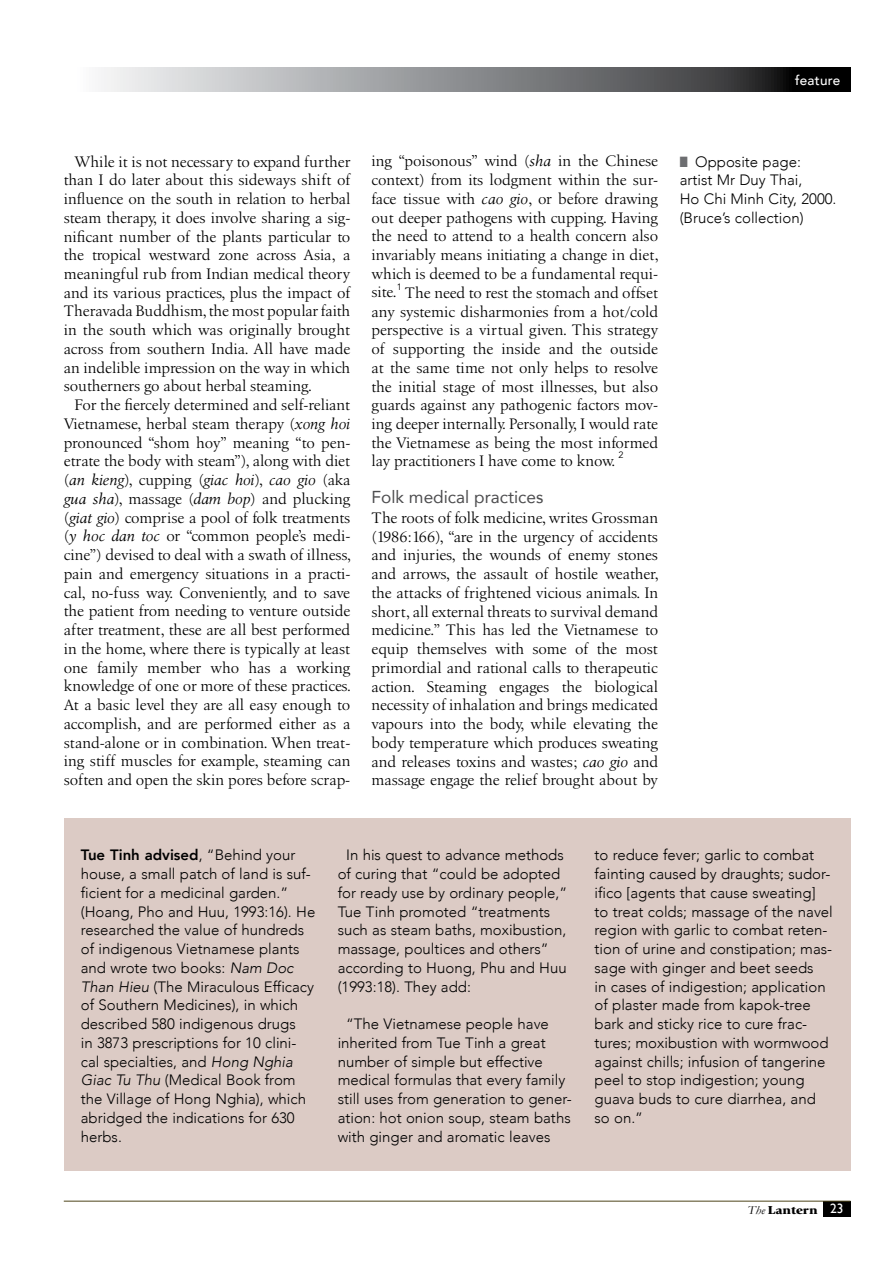
<style>
.page{position:relative;width:893px;height:1263px;background:#fff}
.page>*{position:absolute;margin:0;border:0;box-sizing:border-box;transform-origin:0 0}
.t1{font:17.25px "Avenir";color:#4d4d4f}
.t2{font:15.75px/18.8px "Birka";color:#000;text-align:justify}
.t3{font:300 15px/18.8px "Avenir";color:#000}
.t4{font:500 13.5px "Avenir";letter-spacing:.02em;color:#fff}
.t5{font:13.5px "Gill Sans";color:#fff}
.t6{font:900 12px "Giovanni";color:#000;scale:1.14 1}
.t7{font:9.15px "Avenir";color:#000}
.s1{font-style:italic}
.s2{color:#6d6e71}
.s3{font-weight:800}
.s4{font-family:"Garamond";font-weight:400;font-style:italic}
</style>
<div class="page">
<div style="left:823px;top:1201px;width:27px;height:16px;background:#000"></div>
<svg style="left:101px;top:68px;width:749px;height:23px;background:#838486"></svg>
<hr style="left:64px;top:1201px;width:786px;height:1px;background:#4e441a">
<div style="left:64px;top:818px;width:786px;height:352px;background:#dccbc5"></div>
<p class="t4" style="left:795px;top:69px;width:47px">feature</p>
<p class="t2" style="left:64px;top:152px;width:288px;text-indent:11px">While it is not necessary to expand further than I do later about this sideways shift of influence on the south in relation to herbal steam therapy, it does involve sharing a sig&shy;nificant number of the plants particular to the tropical westward zone across Asia, a meaningful rub from Indian medical theory and its various practices, plus the impact of Theravada Buddhism, the most popular faith in the south which was originally brought across from southern India. All have made an indelible impression on the way in which southerners go about herbal steaming.</p>
<p class="t2" style="left:64px;top:396px;width:289px;text-indent:11px">For the fiercely determined and self-reliant Vietnamese, herbal steam therapy (<span class="s1">xong hoi </span>pronounced “shom hoy” meaning “to pen&shy;etrate the body with steam”), along with diet (<span class="s1">an kieng</span>), cupping (<span class="s1">giac hoi</span>), <span class="s1">cao gio</span> (aka <span class="s1">gua sha</span>), massage (<span class="s1">dam bop</span>) and plucking (<span class="s1">giat gio</span>) comprise a pool of folk treatments (<span class="s1">y hoc dan toc</span> or “common people’s medi&shy;cine”) devised to deal with a swath of illness, pain and emergency situations in a practi&shy;cal, no-fuss way. Conveniently, and to save the patient from needing to venture outside after treatment, these are all best performed in the home, where there is typically at least one family member who has a working knowledge of one or more of these practices.<br>At a basic level they are all easy enough to accomplish, and are performed either as a stand-alone or in combination. When treat&shy;ing stiff muscles for example, steaming can soften and open the skin pores before scrap-</p>
<p class="t2" style="left:372px;top:152px;width:289px">ing “poisonous” wind (<span class="s1">sha</span> in the Chinese context) from its lodgment within the sur&shy;face tissue with <span class="s1">cao gio</span>, or before drawing out deeper pathogens with cupping. Having the need to attend to a health concern also invariably means initiating a change in diet, which is deemed to be a fundamental requi&shy;site.</p>
<p class="t7" style="left:397px;top:281px;width:7px">1</p>
<p class="t2" style="left:372px;top:283px;width:288px;text-indent:33px">The need to rest the stomach and offset any systemic disharmonies from a hot/cold perspective is a virtual given. This strategy of supporting the inside and the outside at the same time not only helps to resolve the initial stage of most illnesses, but also guards against any pathogenic factors mov&shy;ing deeper internally. Personally, I would rate the Vietnamese as being the most informed lay practitioners I have come to know.</p>
<p class="t7" style="left:618px;top:450px;width:7px">2</p>
<p class="t1" style="left:372px;top:483px;width:173px">Folk medical practices</p>
<p class="t2" style="left:372px;top:508px;width:289px">The roots of folk medicine, writes Grossman (1986:166), “are in the urgency of accidents and injuries, the wounds of enemy stones and arrows, the assault of hostile weather, the attacks of frightened vicious animals. In short, all external threats to survival demand medicine.” This has led the Vietnamese to equip themselves with some of the most primordial and rational calls to therapeutic action. Steaming engages the biological necessity of inhalation and brings medicated vapours into the body, while elevating the body temperature which produces sweating and releases toxins and wastes; <span class="s1">cao gio</span> and massage engage the relief brought about by</p>
<p class="t3" style="left:680px;top:152px;width:158px"><span class="s2">■</span> Opposite page: artist Mr Duy Thai,<br>Ho Chi Minh City, 2000. (Bruce’s collection)</p>
<p class="t3" style="left:81px;top:846px;width:236px"><span class="s3">Tue Tinh advised</span>, “Behind your house, a small patch of land is suf&shy;ficient for a medicinal garden.” (Hoang, Pho and Huu, 1993:16). He researched the value of hundreds of indigenous Vietnamese plants and wrote two books: <span class="s1">Nam Doc<br>Than Hieu</span> (The Miraculous Efficacy of Southern Medicines), in which described 580 indigenous drugs<br>in 3873 prescriptions for 10 clini&shy;cal specialties, and <span class="s1">Hong Nghia<br>Giac Tu Thu</span> (Medical Book from the Village of Hong Nghia), which abridged the indications for 630 herbs.</p>
<p class="t3" style="left:338px;top:846px;width:231px;text-indent:9px">In his quest to advance methods of curing that “could be adopted for ready use by ordinary people,”<br>Tue Tinh promoted “treatments such as steam baths, moxibustion, massage, poultices and others” according to Huong, Phu and Huu (1993:18). They add:</p>
<p class="t3" style="left:338px;top:1014px;width:236px;text-indent:9px">“The Vietnamese people have inherited from Tue Tinh a great number of simple but effective medical formulas that every family still uses from generation to gener&shy;ation: hot onion soup, steam baths with ginger and aromatic leaves</p>
<p class="t3" style="left:594px;top:846px;width:240px">to reduce fever; garlic to combat fainting caused by draughts; sudor&shy;ifico [agents that cause sweating] to treat colds; massage of the navel region with garlic to combat reten&shy;tion of urine and constipation; mas&shy;sage with ginger and beet seeds<br>in cases of indigestion; application of plaster made from kapok-tree bark and sticky rice to cure frac&shy;tures; moxibustion with wormwood against chills; infusion of tangerine peel to stop indigestion; young guava buds to cure diarrhea, and so on.”</p>
<p class="t6" style="left:747px;top:1202px;width:63px"><span class="s4">The</span> Lantern</p>
<p class="t5" style="left:830px;top:1200px;width:15px">23</p>
</div>
